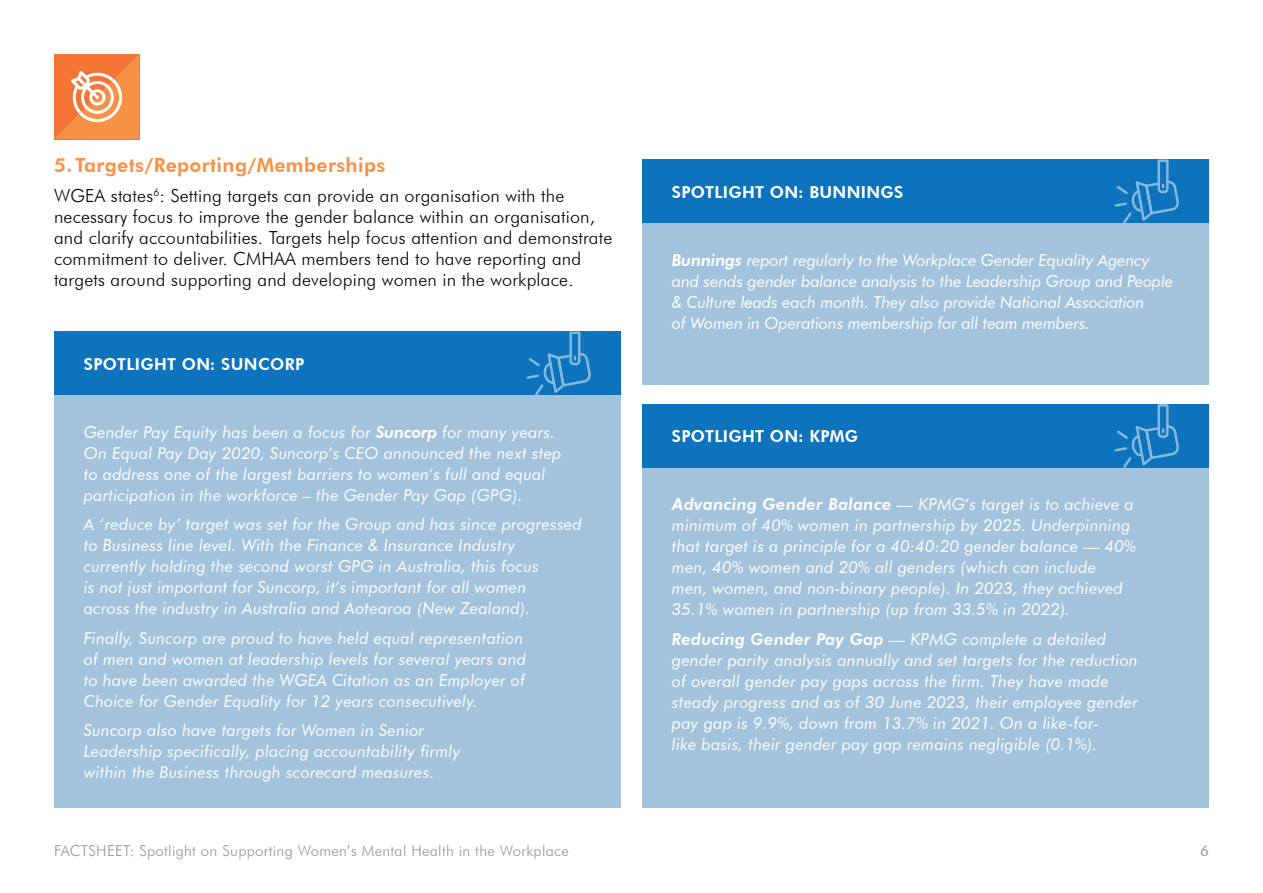
<style>
.page{position:relative;width:1263px;height:893px;background:#fff}
.page>*{position:absolute;margin:0;border:0;box-sizing:border-box;transform-origin:0 0}
.t1{font:800 19.5px "Futura BT";letter-spacing:.02em;color:#f79145}
.t2{font:300 18px/21px "Futura BT";letter-spacing:.01em;color:#000}
.t3{font:italic 16.5px/21px "Futura BT";letter-spacing:.01em;color:#fff}
.t4{font:italic 16.5px/21px "Futura BT";letter-spacing:-.01em;color:#fff}
.t5{font:800 16.5px "Futura BT";letter-spacing:.02em;color:#fff}
.t6{font:300 15px "Futura BT";letter-spacing:.02em;color:#939598}
.t7{font:15px "Futura BT";color:#939598}
.s1{font-weight:800}
</style>
<div class="page">
<svg style="left:54px;top:54px;width:85px;height:85px;background:#f79357"></svg>
<div style="left:642px;top:468px;width:567px;height:340px;background:#a3c2db"></div>
<div style="left:642px;top:404px;width:567px;height:64px;background:#0d73bd"></div>
<svg style="left:1115px;top:404px;width:64px;height:64px"></svg>
<div style="left:54px;top:395px;width:567px;height:413px;background:#a3c2db"></div>
<div style="left:54px;top:332px;width:567px;height:63px;background:#0d73bd"></div>
<svg style="left:526px;top:332px;width:65px;height:63px"></svg>
<div style="left:642px;top:224px;width:567px;height:161px;background:#a3c2db"></div>
<div style="left:642px;top:159px;width:567px;height:64px;background:#0d73bd"></div>
<svg style="left:1115px;top:159px;width:64px;height:64px"></svg>
<p class="t1" style="left:54px;top:154px;width:333px">5. Targets/Reporting/Memberships</p>
<p class="t2" style="left:54px;top:185px;width:560px">WGEA states<sup>6</sup>: Setting targets can provide an organisation with the necessary focus to improve the gender balance within an organisation, and clarify accountabilities. Targets help focus attention and demonstrate commitment to deliver. CMHAA members tend to have reporting and targets around supporting and developing women in the workplace.</p>
<p class="t5" style="left:84px;top:354px;width:222px">SPOTLIGHT ON: SUNCORP</p>
<p class="t5" style="left:672px;top:182px;width:233px">SPOTLIGHT ON: BUNNINGS</p>
<p class="t4" style="left:672px;top:249px;width:503px"><span class="s1">Bunnings</span> report regularly to the Workplace Gender Equality Agency and sends gender balance analysis to the Leadership Group and People &amp; Culture leads each month. They also provide National Association<br>of Women in Operations membership for all team members.</p>
<p class="t3" style="left:84px;top:421px;width:473px">Gender Pay Equity has been a focus for <span class="s1">Suncorp</span> for many years.</p>
<p class="t5" style="left:672px;top:426px;width:188px">SPOTLIGHT ON: KPMG</p>
<p class="t3" style="left:84px;top:442px;width:479px">On Equal Pay Day 2020, Suncorp’s CEO announced the next step to address one of the largest barriers to women’s full and equal participation in the workforce – the Gender Pay Gap (GPG).</p>
<p class="t3" style="left:84px;top:514px;width:500px">A ‘reduce by’ target was set for the Group and has since progressed to Business line level. With the Finance &amp; Insurance Industry currently holding the second worst GPG in Australia, this focus<br>is not just important for Suncorp, it’s important for all women<br>across the industry in Australia and Aotearoa (New Zealand).</p>
<p class="t3" style="left:84px;top:627px;width:444px">Finally, Suncorp are proud to have held equal representation of men and women at leadership levels for several years and to have been awarded the WGEA Citation as an Employer of Choice for Gender Equality for 12 years consecutively.</p>
<p class="t3" style="left:84px;top:720px;width:378px">Suncorp also have targets for Women in Senior<br>Leadership specifically, placing accountability firmly within the Business through scorecard measures.</p>
<p class="t3" style="left:672px;top:494px;width:466px"><span class="s1">Advancing Gender Balance</span> — KPMG’s target is to achieve a minimum of 40% women in partnership by 2025. Underpinning that target is a principle for a 40:40:20 gender balance — 40% men, 40% women and 20% all genders (which can include<br>men, women, and non-binary people). In 2023, they achieved 35.1% women in partnership (up from 33.5% in 2022).</p>
<p class="t3" style="left:672px;top:628px;width:468px"><span class="s1">Reducing Gender Pay Gap</span> — KPMG complete a detailed gender parity analysis annually and set targets for the reduction of overall gender pay gaps across the firm. They have made steady progress and as of 30 June 2023, their employee gender pay gap is 9.9%, down from 13.7% in 2021. On a like-for-<br>like basis, their gender pay gap remains negligible (0.1%).</p>
<p class="t6" style="left:54px;top:842px;width:516px">FACTSHEET: Spotlight on Supporting Women’s Mental Health in the Workplace</p>
<p class="t7" style="left:1200px;top:842px;width:10px">6</p>
</div>
